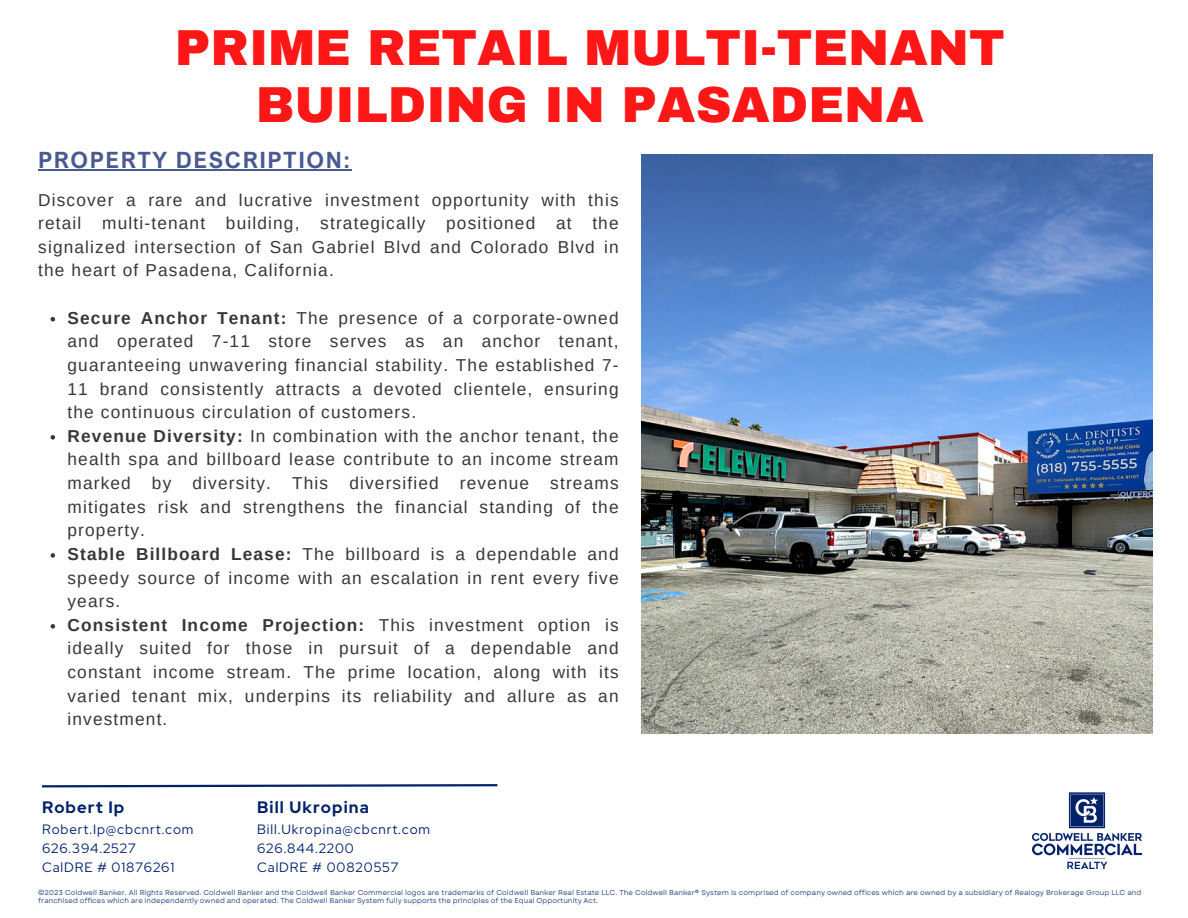
<style>
.page{position:relative;width:1188px;height:918px;background:#fff}
.page>*{position:absolute;margin:0;border:0;box-sizing:border-box;transform-origin:0 0}
.t1{font:900 49.5px/57.3px "Archivo";color:#ff1616;text-align:center}
.t2{font:700 22.5px "Arial Nova";letter-spacing:.07em;color:#495a90}
.t3{font:17.25px/23.7px "Arimo";letter-spacing:.07em;color:#373737;text-align:justify}
.t4{font:700 16.5px "Red Hat Display";letter-spacing:.07em;color:#012169}
.t5{font:13.5px/19px "Red Hat Display";letter-spacing:.07em;color:#012169}
.t6{font:7.2px/8.2px "Garet";color:#012169}
.s1{font-weight:700}
</style>
<div class="page">
<img style="left:1032px;top:792px;width:110px;height:77px">
<svg style="left:42px;top:784px;width:456px;height:4px"></svg>
<img style="left:642px;top:154px;width:511px;height:579px">
<svg style="left:51px;top:317px;width:4px;height:4px"></svg>
<svg style="left:51px;top:435px;width:4px;height:5px"></svg>
<svg style="left:51px;top:553px;width:4px;height:5px"></svg>
<svg style="left:51px;top:624px;width:4px;height:5px"></svg>
<hr style="left:38px;top:170px;width:314px;height:1px;background:#495a90">
<h1 class="t1" style="left:175px;top:20px;width:832px">PRIME RETAIL MULTI-TENANT<br>BUILDING IN PASADENA</h1>
<h4 class="t2" style="left:38px;top:146px;width:313px">PROPERTY DESCRIPTION:</h4>
<p class="t3" style="left:38px;top:188px;width:582px">Discover a rare and lucrative investment opportunity with this retail multi-tenant building, strategically positioned at the signalized intersection of San Gabriel Blvd and Colorado Blvd in the heart of Pasadena, California.</p>
<p class="t3" style="left:68px;top:306px;width:553px"><span class="s1">Secure Anchor Tenant:</span> The presence of a corporate-owned and operated 7-11 store serves as an anchor tenant, guaranteeing unwavering financial stability. The established 7- 11 brand consistently attracts a devoted clientele, ensuring the continuous circulation of customers.</p>
<p class="t3" style="left:68px;top:424px;width:553px"><span class="s1">Revenue Diversity:</span> In combination with the anchor tenant, the health spa and billboard lease contribute to an income stream marked by diversity. This diversified revenue streams mitigates risk and strengthens the financial standing of the property.</p>
<p class="t3" style="left:68px;top:542px;width:553px"><span class="s1">Stable Billboard Lease:</span> The billboard is a dependable and speedy source of income with an escalation in rent every five years.</p>
<h4 class="t3" style="left:68px;top:613px;width:553px"><span class="s1">Consistent Income Projection:</span> This investment option is ideally suited for those in pursuit of a dependable and constant income stream. The prime location, along with its varied tenant mix, underpins its reliability and allure as an investment.</h4>
<h3 class="t4" style="left:257px;top:797px;width:113px">Bill Ukropina</h3>
<h3 class="t5" style="left:257px;top:819px;width:175px">Bill.Ukropina@cbcnrt.com<br>626.844.2200<br>CalDRE # 00820557</h3>
<p class="t6" style="left:38px;top:888px;width:1105px">©2023 Coldwell Banker. All Rights Reserved. Coldwell Banker and the Coldwell Banker Commercial logos are trademarks of Coldwell Banker Real Estate LLC. The Coldwell Banker® System is comprised of company owned offices which are owned by a subsidiary of Realogy Brokerage Group LLC and franchised offices which are independently owned and operated. The Coldwell Banker System fully supports the principles of the Equal Opportunity Act.</p>
<p class="t4" style="left:42px;top:797px;width:84px">Robert Ip</p>
<p class="t5" style="left:42px;top:819px;width:153px">Robert.Ip@cbcnrt.com<br>626.394.2527<br>CalDRE # 01876261</p>
</div>
